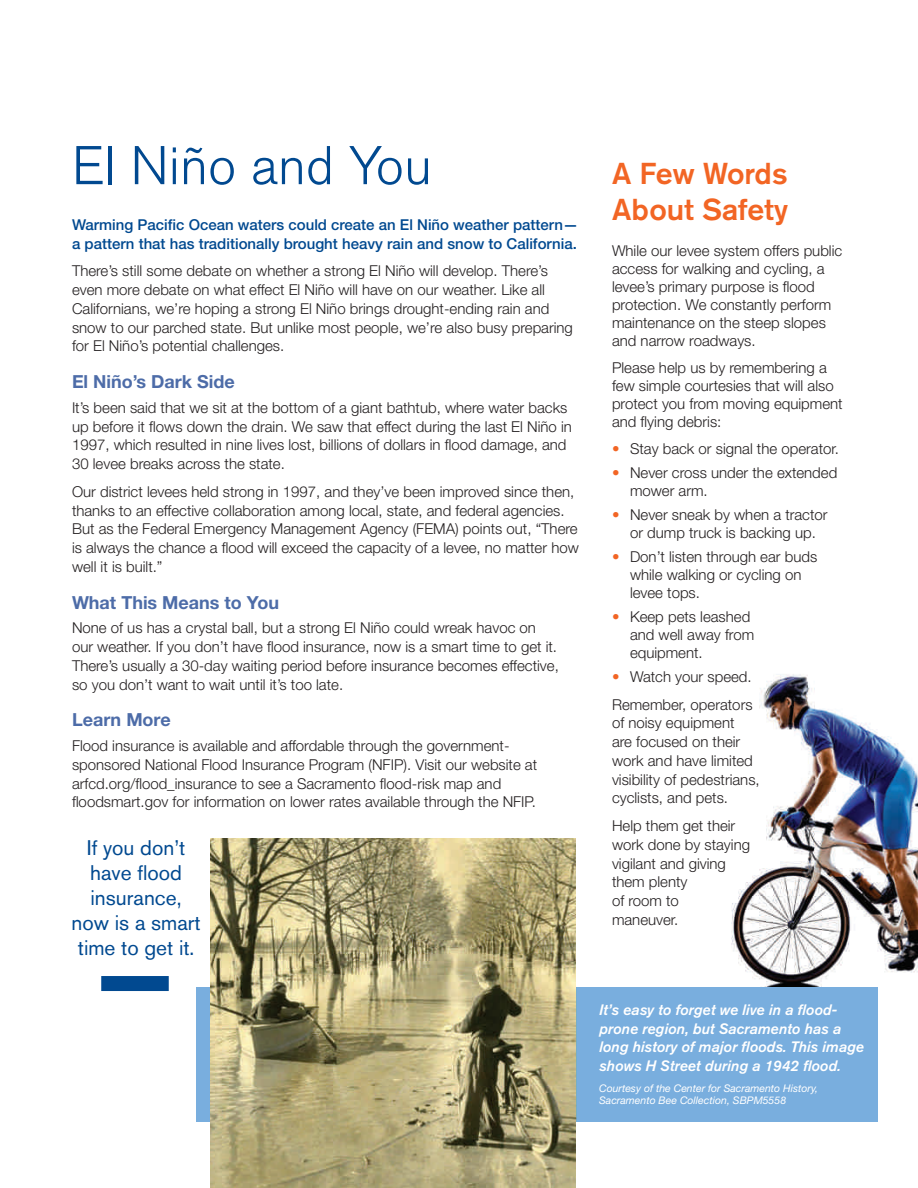
<style>
.page{position:relative;width:918px;height:1188px;background:#fff}
.page>*{position:absolute;margin:0;border:0;box-sizing:border-box;transform-origin:0 0}
.t1{font:300 54px "Akzidenz Grotesk BE";color:#014990}
.t2{font:500 30px/36px "Akzidenz Grotesk BE";color:#f26524}
.t3{font:21px/25.2px "Akzidenz Grotesk BE";color:#014990;text-align:center}
.t4{font:700 18px "Helvetica Neue";color:#4d6ca8}
.t5{font:300 15px/18.8px "Helvetica Neue";color:#231f20}
.t6{font:500 15px/18.8px "Helvetica Neue";color:#014990}
.t7{font:italic 500 15px/18.8px "Akzidenz Grotesk BE";color:#fff}
.t8{font:italic 10.5px/12px "Helvetica Neue";color:#fff}
.s1{color:#f26524}
</style>
<div class="page">
<img style="left:731px;top:674px;width:187px;height:313px">
<div style="left:196px;top:987px;width:682px;height:135px;background:#79aede"></div>
<div style="left:101px;top:976px;width:68px;height:15px;background:#014990"></div>
<img style="left:211px;top:838px;width:365px;height:350px">
<img style="left:210px;top:987px;width:366px;height:135px">
<h1 class="t1" style="left:72px;top:135px;width:362px">El Niño and You</h1>
<p class="t6" style="left:72px;top:215px;width:508px">Warming Pacific Ocean waters could create an El Niño weather pattern— a pattern that has traditionally brought heavy rain and snow to California.</p>
<p class="t5" style="left:72px;top:261px;width:502px">There’s still some debate on whether a strong El Niño will develop. There’s even more debate on what effect El Niño will have on our weather. Like all Californians, we’re hoping a strong El Niño brings drought-ending rain and snow to our parched state. But unlike most people, we’re also busy preparing for El Niño’s potential challenges.</p>
<p class="t4" style="left:72px;top:371px;width:164px">El Niño’s Dark Side</p>
<p class="t5" style="left:72px;top:398px;width:501px">It’s been said that we sit at the bottom of a giant bathtub, where water backs up before it flows down the drain. We saw that effect during the last El Niño in 1997, which resulted in nine lives lost, billions of dollars in flood damage, and 30 levee breaks across the state.</p>
<p class="t5" style="left:72px;top:482px;width:508px">Our district levees held strong in 1997, and they’ve been improved since then, thanks to an effective collaboration among local, state, and federal agencies.<br>But as the Federal Emergency Management Agency (FEMA) points out, “There is always the chance a flood will exceed the capacity of a levee, no matter how well it is built.”</p>
<p class="t4" style="left:72px;top:591px;width:209px">What This Means to You</p>
<p class="t5" style="left:72px;top:618px;width:488px">None of us has a crystal ball, but a strong El Niño could wreak havoc on our weather. If you don’t have flood insurance, now is a smart time to get it.<br>There’s usually a 30-day waiting period before insurance becomes effective, so you don’t want to wait until it’s too late.</p>
<p class="t4" style="left:72px;top:709px;width:100px">Learn More</p>
<p class="t5" style="left:72px;top:736px;width:467px">Flood insurance is available and affordable through the government&shy;sponsored National Flood Insurance Program (NFIP). Visit our website at arfcd.org/flood_insurance to see a Sacramento flood-risk map and floodsmart.gov for information on lower rates available through the NFIP.</p>
<h3 class="t3" style="left:72px;top:835px;width:131px">If you don’t have flood insurance, now is a smart time to get it.</h3>
<h2 class="t2" style="left:612px;top:155px;width:178px">A Few Words<br>About Safety</h2>
<p class="t5" style="left:612px;top:241px;width:232px;line-height:18px">While our levee system offers public access for walking and cycling, a levee’s primary purpose is flood protection. We constantly perform maintenance on the steep slopes and narrow roadways.</p>
<p class="t5" style="left:612px;top:358px;width:232px;line-height:18px">Please help us by remembering a few simple courtesies that will also protect you from moving equipment and flying debris:</p>
<p class="t5" style="left:612px;top:439px;width:228px"><span class="s1">•</span> Stay back or signal the operator.</p>
<p class="t5" style="left:630px;top:463px;width:209px;line-height:18px;text-indent:-18px"><span class="s1">•</span> Never cross under the extended mower arm.</p>
<p class="t5" style="left:612px;top:505px;width:217px;line-height:18px;text-align:center"><span class="s1">•</span> Never sneak by when a tractor or dump truck is backing up.</p>
<p class="t5" style="left:630px;top:547px;width:189px;line-height:18px;text-indent:-18px"><span class="s1">•</span> Don’t listen through ear buds while walking or cycling on levee tops.</p>
<p class="t5" style="left:630px;top:607px;width:126px;line-height:18px;text-indent:-18px"><span class="s1">•</span> Keep pets leashed and well away from equipment.</p>
<p class="t5" style="left:612px;top:662px;width:142px;line-height:27.8px"><span class="s1">•</span> Watch your speed.<br>Remember, operators</p>
<p class="t5" style="left:612px;top:713px;width:149px">of noisy equipment<br>are focused on their work and have limited visibility of pedestrians, cyclists, and pets.</p>
<p class="t5" style="left:612px;top:816px;width:140px">Help them get their work done by staying vigilant and giving them plenty<br>of room to<br>maneuver.</p>
<p class="t7" style="left:599px;top:1000px;width:266px">It’s easy to forget we live in a flood&shy;prone region, but Sacramento has a long history of major floods. This image shows H Street during a 1942 flood.</p>
<p class="t8" style="left:599px;top:1082px;width:221px">Courtesy of the Center for Sacramento History,<br>Sacramento Bee Collection, SBPM5558</p>
</div>
